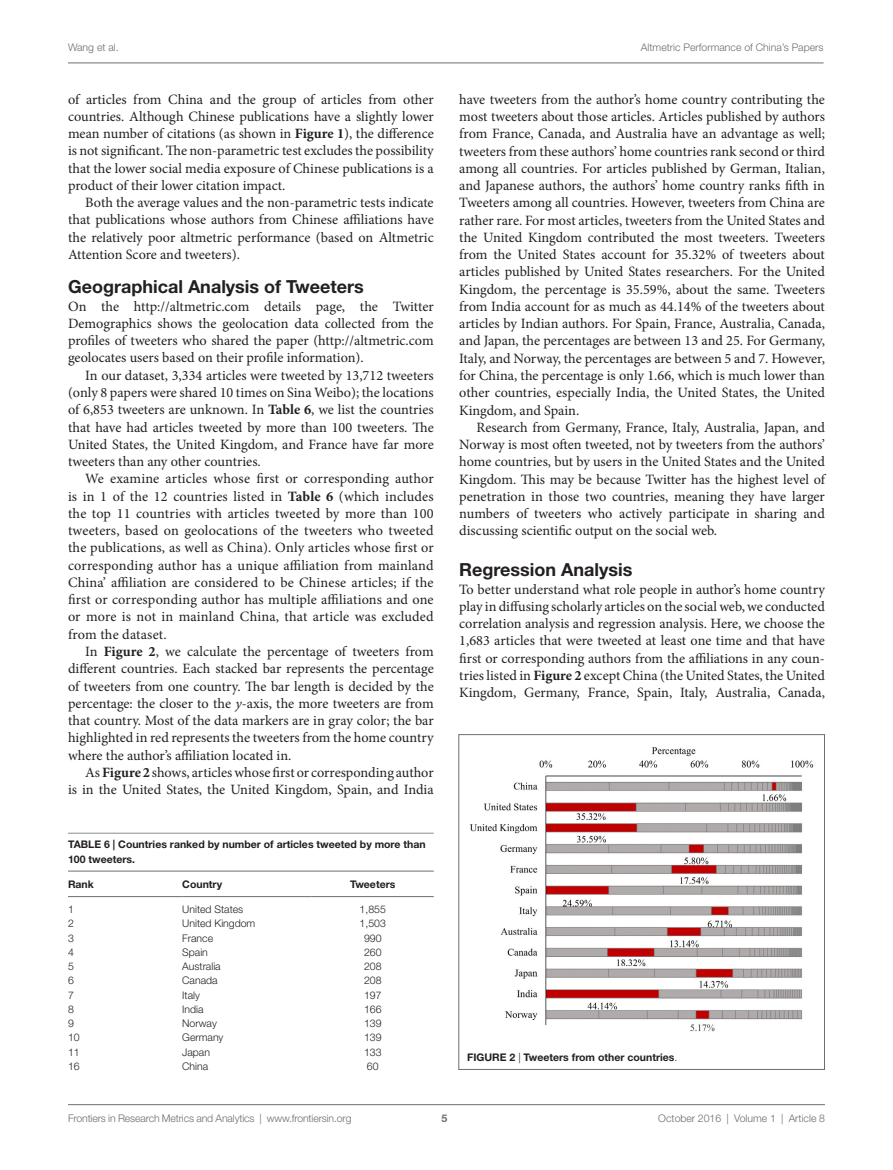
<style>
.page{position:relative;width:893px;height:1170px;background:#fff}
.page>*{position:absolute;margin:0;border:0;box-sizing:border-box;transform-origin:0 0}
.t1{font:700 18px "Helvetica Neue LT Std";color:#231f20}
.t2{font:14.25px/17.2px "Minion Pro";color:#231f20;text-align:justify}
.t3{font:300 10.5px "Helvetica Neue LT Std";color:#231f20}
.t4{font:300 10.5px "Helvetica Neue LT Std";color:#6c6d70}
.t5{font:700 10.5px/14.2px "Helvetica Neue LT Std";color:#231f20}
.t6{font:700 10.5px "Helvetica Neue LT Std";color:#6c6d70}
.s1{font-weight:700}
.s2{font-style:italic}
.s3{font-weight:300}
</style>
<div class="page">
<hr style="left:68px;top:832px;width:366px;height:1px;background:#8a8c8f">
<hr style="left:68px;top:870px;width:114px;height:1px;background:#6c6d70">
<hr style="left:68px;top:896px;width:114px;height:1px;background:#6c6d70">
<hr style="left:182px;top:870px;width:130px;height:1px;background:#6c6d70">
<hr style="left:182px;top:896px;width:130px;height:1px;background:#6c6d70">
<hr style="left:312px;top:870px;width:122px;height:1px;background:#6c6d70">
<hr style="left:312px;top:896px;width:122px;height:1px;background:#6c6d70">
<img style="left:470px;top:747px;width:344px;height:283px">
<div style="left:459px;top:734px;width:366px;height:335px;border:1px solid #6c6d70"></div>
<hr style="left:68px;top:1104px;width:757px;height:1px;background:#6c6d70">
<hr style="left:68px;top:63px;width:755px;height:1px;background:#6c6d70">
<p class="t4" style="left:68px;top:41px;width:52px">Wang et al.</p>
<p class="t4" style="left:641px;top:41px;width:184px">Altmetric Performance of China’s Papers</p>
<p class="t2" style="left:68px;top:90px;width:367px">of articles from China and the group of articles from other countries. Although Chinese publications have a slightly lower mean number of citations (as shown in <span class="s1">Figure 1</span>), the difference is not significant. The non-parametric test excludes the possibility that the lower social media exposure of Chinese publications is a product of their lower citation impact.</p>
<p class="t2" style="left:68px;top:194px;width:367px;text-indent:17px">Both the average values and the non-parametric tests indicate that publications whose authors from Chinese affiliations have the relatively poor altmetric performance (based on Altmetric Attention Score and tweeters).</p>
<p class="t1" style="left:68px;top:276px;width:297px">Geographical Analysis of Tweeters</p>
<p class="t2" style="left:68px;top:297px;width:367px">On the http://altmetric.com details page, the Twitter Demographics shows the geolocation data collected from the profiles of tweeters who shared the paper (http://altmetric.com geolocates users based on their profile information).</p>
<p class="t2" style="left:68px;top:366px;width:367px;text-indent:17px">In our dataset, 3,334 articles were tweeted by 13,712 tweeters (only 8 papers were shared 10 times on Sina Weibo); the locations of 6,853 tweeters are unknown. In <span class="s1">Table 6</span>, we list the countries that have had articles tweeted by more than 100 tweeters. The United States, the United Kingdom, and France have far more tweeters than any other countries.</p>
<p class="t2" style="left:68px;top:470px;width:367px;text-indent:17px">We examine articles whose first or corresponding author is in 1 of the 12 countries listed in <span class="s1">Table 6</span> (which includes the top 11 countries with articles tweeted by more than 100 tweeters, based on geolocations of the tweeters who tweeted the publications, as well as China). Only articles whose first or corresponding author has a unique affiliation from mainland China’ affiliation are considered to be Chinese articles; if the first or corresponding author has multiple affiliations and one or more is not in mainland China, that article was excluded from the dataset.</p>
<p class="t2" style="left:68px;top:643px;width:367px;text-indent:17px">In <span class="s1">Figure 2</span>, we calculate the percentage of tweeters from different countries. Each stacked bar represents the percentage of tweeters from one country. The bar length is decided by the percentage: the closer to the <span class="s2">y</span>-axis, the more tweeters are from that country. Most of the data markers are in gray color; the bar highlighted in red represents the tweeters from the home country where the author’s affiliation located in.</p>
<p class="t2" style="left:68px;top:763px;width:367px;text-align:right">As <span class="s1">Figure 2</span> shows, articles whose first or corresponding author<br>is in the United States, the United Kingdom, Spain, and India</p>
<p class="t5" style="left:68px;top:837px;width:359px">Table 6 | Countries ranked by number of articles tweeted by more than<br>100 tweeters.</p>
<p class="t5" style="left:68px;top:876px;width:27px">Rank</p>
<p class="t5" style="left:182px;top:876px;width:41px">Country</p>
<p class="t5" style="left:350px;top:876px;width:47px">Tweeters</p>
<p class="t3" style="left:68px;top:902px;width:7px">1</p>
<p class="t3" style="left:182px;top:902px;width:63px">United States</p>
<p class="t3" style="left:360px;top:902px;width:28px">1,855</p>
<p class="t3" style="left:68px;top:917px;width:7px">2</p>
<p class="t3" style="left:182px;top:917px;width:75px">United Kingdom</p>
<p class="t3" style="left:360px;top:917px;width:28px">1,503</p>
<p class="t3" style="left:68px;top:931px;width:7px">3</p>
<p class="t3" style="left:182px;top:931px;width:32px">France</p>
<p class="t3" style="left:364px;top:931px;width:19px">990</p>
<p class="t3" style="left:68px;top:945px;width:7px">4</p>
<p class="t3" style="left:182px;top:945px;width:27px">Spain</p>
<p class="t3" style="left:364px;top:945px;width:19px">260</p>
<p class="t3" style="left:68px;top:959px;width:7px">5</p>
<p class="t3" style="left:182px;top:959px;width:40px">Australia</p>
<p class="t3" style="left:364px;top:959px;width:19px">208</p>
<p class="t3" style="left:68px;top:974px;width:7px">6</p>
<p class="t3" style="left:182px;top:974px;width:37px">Canada</p>
<p class="t3" style="left:364px;top:974px;width:19px">208</p>
<p class="t3" style="left:68px;top:988px;width:7px">7</p>
<p class="t3" style="left:182px;top:988px;width:19px">Italy</p>
<p class="t3" style="left:364px;top:988px;width:19px">197</p>
<p class="t3" style="left:68px;top:1002px;width:7px">8</p>
<p class="t3" style="left:182px;top:1002px;width:23px">India</p>
<p class="t3" style="left:364px;top:1002px;width:19px">166</p>
<p class="t3" style="left:68px;top:1016px;width:7px">9</p>
<p class="t3" style="left:182px;top:1016px;width:36px">Norway</p>
<p class="t3" style="left:364px;top:1016px;width:19px">139</p>
<p class="t3" style="left:68px;top:1031px;width:13px">10</p>
<p class="t3" style="left:182px;top:1031px;width:43px">Germany</p>
<p class="t3" style="left:364px;top:1031px;width:19px">139</p>
<p class="t3" style="left:68px;top:1045px;width:13px">11</p>
<p class="t3" style="left:182px;top:1045px;width:29px">Japan</p>
<p class="t3" style="left:364px;top:1045px;width:19px">133</p>
<p class="t3" style="left:68px;top:1059px;width:13px">16</p>
<p class="t3" style="left:182px;top:1059px;width:28px">China</p>
<p class="t3" style="left:367px;top:1059px;width:13px">60</p>
<p class="t2" style="left:459px;top:91px;width:367px">have tweeters from the author’s home country contributing the most tweeters about those articles. Articles published by authors from France, Canada, and Australia have an advantage as well; tweeters from these authors’ home countries rank second or third among all countries. For articles published by German, Italian, and Japanese authors, the authors’ home country ranks fifth in Tweeters among all countries. However, tweeters from China are rather rare. For most articles, tweeters from the United States and the United Kingdom contributed the most tweeters. Tweeters from the United States account for 35.32% of tweeters about articles published by United States researchers. For the United Kingdom, the percentage is 35.59%, about the same. Tweeters from India account for as much as 44.14% of the tweeters about articles by Indian authors. For Spain, France, Australia, Canada, and Japan, the percentages are between 13 and 25. For Germany, Italy, and Norway, the percentages are between 5 and 7. However, for China, the percentage is only 1.66, which is much lower than other countries, especially India, the United States, the United Kingdom, and Spain.</p>
<p class="t2" style="left:459px;top:418px;width:367px;text-indent:17px">Research from Germany, France, Italy, Australia, Japan, and Norway is most often tweeted, not by tweeters from the authors’ home countries, but by users in the United States and the United Kingdom. This may be because Twitter has the highest level of penetration in those two countries, meaning they have larger numbers of tweeters who actively participate in sharing and discussing scientific output on the social web.</p>
<p class="t1" style="left:459px;top:558px;width:175px">Regression Analysis</p>
<p class="t2" style="left:459px;top:580px;width:367px">To better understand what role people in author’s home country play in diffusing scholarly articles on the social web, we conducted correlation analysis and regression analysis. Here, we choose the 1,683 articles that were tweeted at least one time and that have first or corresponding authors from the affiliations in any coun&shy;tries listed in <span class="s1">Figure 2</span> except China (the United States, the United Kingdom, Germany, France, Spain, Italy, Australia, Canada,</p>
<p class="t5" style="left:467px;top:1049px;width:212px">Figure 2 <span class="s3">|</span> Tweeters from other countries<span class="s3">.</span></p>
<p class="t4" style="left:68px;top:1111px;width:285px">Frontiers in Research Metrics and Analytics | www.frontiersin.org</p>
<p class="t4" style="left:658px;top:1111px;width:168px">October 2016 | Volume 1 | Article 8</p>
<p class="t6" style="left:441px;top:1111px;width:7px">5</p>
</div>
